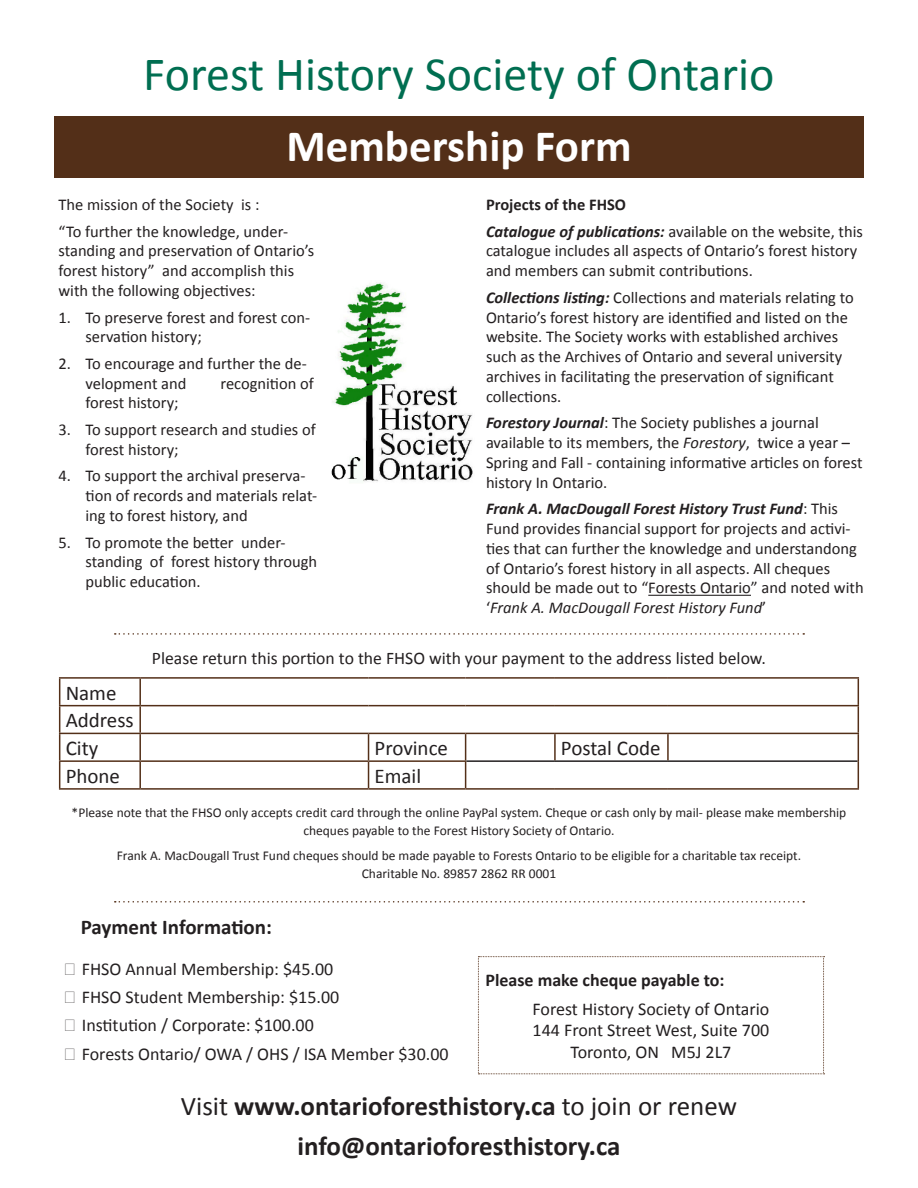
<style>
.page{position:relative;width:918px;height:1188px;background:#fff}
.page>*{position:absolute;margin:0;border:0;box-sizing:border-box;transform-origin:0 0}
.Header_1{font:48px "Calibri";color:#006e51}
.Header_2{font:700 45px "Calibri";color:#fff}
.t1{font:700 27px "Calibri";color:#231f20}
.Form_text{font:21px "Calibri";color:#231f20}
.Header_3{font:700 21px "Calibri";color:#231f20}
.Form_text-2{font:18px/21.6px "Calibri";color:#231f20}
.Form_text-3{font:700 18px "Calibri";color:#231f20}
.t2{font:17.7px "Calibri";color:#231f20}
.t3{font:16.5px/19.8px "Calibri";color:#231f20}
.t4{font:700 16.5px "Calibri";color:#231f20}
.t5{font:13.5px/18px "Calibri";color:#231f20;text-align:center}
.s1{font-weight:700;font-style:italic}
.s2{font-style:italic}
.s3{font-family:"MS Reference Specialty"}
.s4{font-weight:400}
</style>
<div class="page">
<div style="left:54px;top:116px;width:810px;height:62px;background:#532f18"></div>
<hr style="left:466px;top:760px;width:89px;height:2px;background:#231f20">
<hr style="left:555px;top:760px;width:113px;height:2px;background:#231f20">
<hr style="left:668px;top:760px;width:190px;height:2px;background:#231f20">
<hr style="left:554px;top:734px;width:2px;height:26px;background:#532f18">
<hr style="left:667px;top:734px;width:2px;height:26px;background:#532f18">
<hr style="left:466px;top:788px;width:89px;height:2px;background:#532f18">
<hr style="left:555px;top:788px;width:113px;height:2px;background:#532f18">
<hr style="left:668px;top:788px;width:191px;height:2px;background:#532f18">
<hr style="left:59px;top:677px;width:81px;height:2px;background:#532f18">
<hr style="left:140px;top:677px;width:229px;height:2px;background:#532f18">
<hr style="left:139px;top:679px;width:2px;height:26px;background:#532f18">
<hr style="left:369px;top:677px;width:97px;height:2px;background:#532f18">
<hr style="left:466px;top:677px;width:89px;height:2px;background:#532f18">
<hr style="left:555px;top:677px;width:113px;height:2px;background:#532f18">
<hr style="left:668px;top:677px;width:191px;height:2px;background:#532f18">
<hr style="left:59px;top:705px;width:81px;height:1px;background:#532f18">
<hr style="left:140px;top:705px;width:229px;height:1px;background:#532f18">
<hr style="left:139px;top:706px;width:2px;height:27px;background:#532f18">
<hr style="left:369px;top:705px;width:97px;height:1px;background:#532f18">
<hr style="left:466px;top:705px;width:89px;height:1px;background:#532f18">
<hr style="left:555px;top:705px;width:113px;height:1px;background:#532f18">
<hr style="left:668px;top:705px;width:191px;height:1px;background:#532f18">
<svg style="left:858px;top:679px;width:1px;height:109px"></svg>
<hr style="left:466px;top:733px;width:89px;height:1px;background:#532f18">
<hr style="left:555px;top:733px;width:113px;height:1px;background:#532f18">
<hr style="left:668px;top:733px;width:191px;height:1px;background:#532f18">
<hr style="left:59px;top:733px;width:81px;height:1px;background:#532f18">
<hr style="left:140px;top:733px;width:229px;height:1px;background:#532f18">
<hr style="left:139px;top:734px;width:2px;height:26px;background:#532f18">
<hr style="left:369px;top:733px;width:97px;height:1px;background:#532f18">
<hr style="left:59px;top:760px;width:81px;height:2px;background:#532f18">
<svg style="left:59px;top:679px;width:1px;height:109px"></svg>
<hr style="left:140px;top:760px;width:229px;height:2px;background:#532f18">
<hr style="left:139px;top:762px;width:2px;height:26px;background:#532f18">
<hr style="left:59px;top:788px;width:81px;height:2px;background:#532f18">
<hr style="left:140px;top:788px;width:229px;height:2px;background:#532f18">
<hr style="left:369px;top:760px;width:97px;height:2px;background:#532f18">
<svg style="left:368px;top:734px;width:1px;height:54px"></svg>
<svg style="left:465px;top:734px;width:1px;height:54px"></svg>
<hr style="left:369px;top:788px;width:97px;height:2px;background:#532f18">
<svg style="left:115px;top:633px;width:689px;height:2px"></svg>
<hr style="left:648px;top:595px;width:103px;height:1px;background:#231f20">
<svg style="left:478px;top:956px;width:347px;height:118px"></svg>
<img style="left:331px;top:282px;width:142px;height:200px">
<svg style="left:115px;top:901px;width:689px;height:2px"></svg>
<p class="Header_1" style="left:143px;top:44px;width:633px">Forest History Society of Ontario</p>
<p class="Header_2" style="left:286px;top:117px;width:347px">Membership Form</p>
<p class="t3" style="left:58px;top:195px;width:203px">The mission of the Society is :</p>
<p class="t3" style="left:58px;top:221px;width:257px">“To further the knowledge, under&shy;standing and preservation of Ontario’s forest history” and accomplish this with the following objectives:</p>
<p class="t3" style="left:86px;top:307px;width:226px;text-indent:-27px">1. To preserve forest and forest con&shy;servation history;</p>
<p class="t3" style="left:86px;top:354px;width:223px;text-indent:-27px">2. To encourage and further the de&shy;velopment and</p>
<p class="t3" style="left:221px;top:373px;width:95px">recognition of</p>
<p class="t3" style="left:86px;top:393px;width:95px">forest history;</p>
<p class="t3" style="left:86px;top:420px;width:232px;text-indent:-27px">3. To support research and studies of forest history;</p>
<p class="t3" style="left:86px;top:466px;width:233px;text-indent:-27px">4. To support the archival preserva&shy;tion of records and materials relat&shy;ing to forest history, and</p>
<p class="t3" style="left:86px;top:532px;width:233px;text-indent:-27px">5. To promote the better under&shy;standing of forest history through public education.</p>
<p class="t4" style="left:486px;top:194px;width:142px">Projects of the FHSO</p>
<p class="t3" style="left:486px;top:221px;width:378px"><span class="s1">Catalogue of publications:</span> available on the website, this catalogue includes all aspects of Ontario’s forest history and members can submit contributions.</p>
<p class="t3" style="left:486px;top:287px;width:369px"><span class="s1">Collections listing:</span> Collections and materials relating to Ontario’s forest history are identified and listed on the website. The Society works with established archives such as the Archives of Ontario and several university archives in facilitating the preservation of significant collections.</p>
<p class="t3" style="left:486px;top:413px;width:378px"><span class="s1">Forestory Journal</span>: The Society publishes a journal available to its members, the <span class="s2">Forestory</span>, twice a year – Spring and Fall - containing informative articles on forest history In Ontario.</p>
<p class="t3" style="left:486px;top:499px;width:379px"><span class="s1">Frank A. MacDougall Forest History Trust Fund</span>: This Fund provides financial support for projects and activi&shy;ties that can further the knowledge and understandong of Ontario’s forest history in all aspects. All cheques should be made out to “Forests Ontario” and noted with ‘<span class="s2">Frank A. MacDougall Forest History Fund</span>’</p>
<p class="t2" style="left:152px;top:647px;width:616px">Please return this portion to the FHSO with your payment to the address listed below.</p>
<p class="Form_text" style="left:66px;top:679px;width:52px">Name</p>
<p class="Form_text" style="left:66px;top:707px;width:70px">Address</p>
<p class="Form_text" style="left:66px;top:735px;width:34px">City</p>
<p class="Form_text" style="left:375px;top:735px;width:75px">Province</p>
<p class="Form_text" style="left:561px;top:735px;width:101px">Postal Code</p>
<p class="Form_text" style="left:66px;top:763px;width:56px">Phone</p>
<p class="Form_text" style="left:375px;top:763px;width:48px">Email</p>
<p class="t5" style="left:72px;top:803px;width:776px">*Please note that the FHSO only accepts credit card through the online PayPal system. Cheque or cash only by mail- please make membership cheques payable to the Forest History Society of Ontario.</p>
<p class="t5" style="left:117px;top:846px;width:686px">Frank A. MacDougall Trust Fund cheques should be made payable to Forests Ontario to be eligible for a charitable tax receipt.<br>Charitable No. 89857 2862 RR 0001</p>
<p class="Header_3" style="left:81px;top:913px;width:193px">Payment Information:</p>
<p class="Form_text-2" style="left:63px;top:958px;width:272px"><span class="s3">A</span> FHSO Annual Membership: $45.00</p>
<p class="Form_text-2" style="left:63px;top:986px;width:278px"><span class="s3">A</span> FHSO Student Membership: $15.00</p>
<p class="Form_text-2" style="left:63px;top:1015px;width:252px"><span class="s3">A</span> Institution / Corporate: $100.00</p>
<p class="Form_text-2" style="left:63px;top:1043px;width:387px"><span class="s3">A</span> Forests Ontario/ OWA / OHS / ISA Member $30.00</p>
<p class="Form_text-3" style="left:486px;top:969px;width:241px">Please make cheque payable to:</p>
<p class="Form_text-2" style="left:533px;top:998px;width:238px">Forest History Society of Ontario<br>144 Front Street West, Suite 700</p>
<p class="Form_text-2" style="left:571px;top:1041px;width:162px">Toronto, ON M5J 2L7</p>
<p class="t1" style="left:181px;top:1089px;width:558px"><span class="s4">Visit</span> www.ontarioforesthistory.ca <span class="s4">to join or renew</span></p>
<p class="t1" style="left:298px;top:1128px;width:324px">info@ontarioforesthistory.ca</p>
</div>
